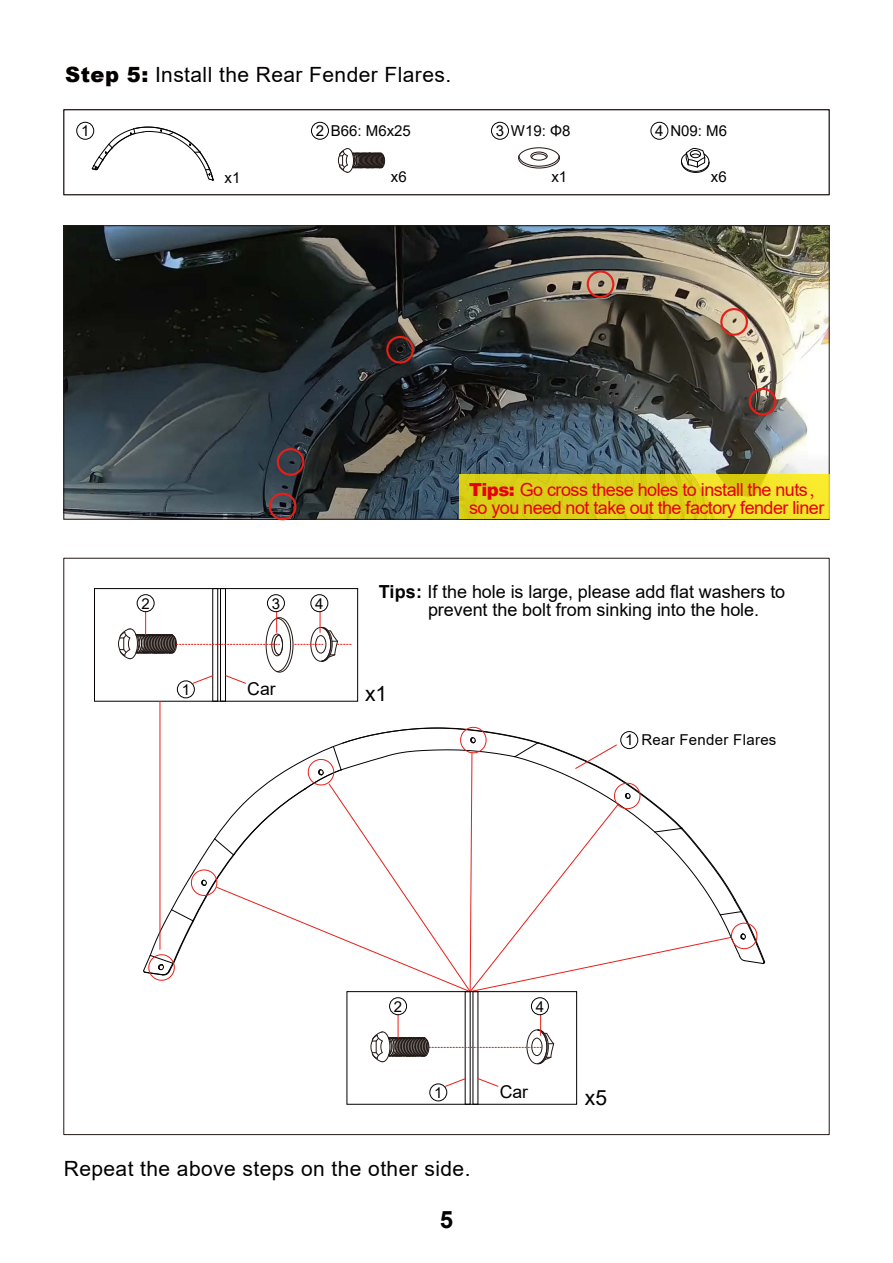
<style>
.page{position:relative;width:893px;height:1263px;background:#fff}
.page>*{position:absolute;margin:0;border:0;box-sizing:border-box;transform-origin:0 0}
.t1{font:700 24px "Arial";color:#040000}
.t2{font:21px "Arial";letter-spacing:.02em;color:#040000}
.t3{font:18px/18px "Arial";letter-spacing:-.005em;color:#040000}
.t4{font:18px/18px "Arial";letter-spacing:-.03em;color:#e60012}
.t5{font:17.7px "Arial";color:#040000}
.t6{font:15px "Arial";color:#040000}
.t7{font:15px "Arial";letter-spacing:.02em;color:#040000}
.s1{font-weight:900}
.s2{font-family:"Adobe Song Std";font-weight:300}
.s3{font-weight:700}
</style>
<div class="page">
<img style="left:65px;top:227px;width:763px;height:291px">
<div style="left:277px;top:448px;width:27px;height:28px;border:2px solid #e71f19;border-radius:50%"></div>
<div style="left:269px;top:493px;width:27px;height:27px;border:2px solid #e71f19;border-radius:50%"></div>
<div style="left:386px;top:336px;width:28px;height:28px;border:2px solid #e71f19;border-radius:50%"></div>
<div style="left:587px;top:270px;width:27px;height:28px;border:2px solid #e71f19;border-radius:50%"></div>
<div style="left:720px;top:308px;width:28px;height:28px;border:2px solid #e71f19;border-radius:50%"></div>
<div style="left:749px;top:388px;width:27px;height:27px;border:2px solid #e71f19;border-radius:50%"></div>
<div style="left:63px;top:109px;width:767px;height:86px;border:1px solid #231916"></div>
<div style="left:76px;top:122px;width:18px;height:17px;border:1px solid #040000;border-radius:50%"></div>
<svg style="left:92px;top:127px;width:122px;height:54px"></svg>
<svg style="left:143px;top:726px;width:622px;height:267px"></svg>
<div style="left:94px;top:588px;width:264px;height:113px;border:1px solid #040000"></div>
<div style="left:220px;top:588px;width:6px;height:113px;border:1px solid #040000"></div>
<div style="left:177px;top:681px;width:18px;height:17px;border:1px solid #040000;border-radius:50%"></div>
<div style="left:137px;top:594px;width:17px;height:18px;border:1px solid #040000;border-radius:50%"></div>
<div style="left:311px;top:594px;width:17px;height:18px;border:1px solid #040000;border-radius:50%"></div>
<svg style="left:118px;top:612px;width:233px;height:72px"></svg>
<div style="left:267px;top:594px;width:18px;height:18px;border:1px solid #040000;border-radius:50%"></div>
<hr style="left:160px;top:701px;width:1px;height:248px;background:#e71f19">
<svg style="left:681px;top:147px;width:28px;height:48px"></svg>
<div style="left:651px;top:122px;width:17px;height:17px;border:1px solid #040000;border-radius:50%"></div>
<div style="left:311px;top:122px;width:18px;height:17px;border:1px solid #040000;border-radius:50%"></div>
<svg style="left:338px;top:148px;width:47px;height:25px"></svg>
<div style="left:491px;top:122px;width:18px;height:17px;border:1px solid #040000;border-radius:50%"></div>
<div style="left:518px;top:148px;width:42px;height:20px;border:1px solid #221714;border-radius:50%"></div>
<div style="left:531px;top:152px;width:16px;height:8px;border:1px solid #221714;border-radius:50%"></div>
<svg style="left:518px;top:153px;width:41px;height:14px"></svg>
<div style="left:347px;top:991px;width:230px;height:113px;border:1px solid #040000"></div>
<svg style="left:445px;top:1078px;width:21px;height:9px"></svg>
<svg style="left:370px;top:1015px;width:184px;height:49px"></svg>
<svg style="left:478px;top:1078px;width:21px;height:9px"></svg>
<div style="left:430px;top:1084px;width:17px;height:17px;border:1px solid #040000;border-radius:50%"></div>
<div style="left:389px;top:997px;width:18px;height:18px;border:1px solid #040000;border-radius:50%"></div>
<div style="left:531px;top:997px;width:18px;height:18px;border:1px solid #040000;border-radius:50%"></div>
<svg style="left:459px;top:475px;width:371px;height:44px;background:#e1d51c"></svg>
<p class="t2" style="left:65px;top:60px;width:387px"><span class="s1">Step 5:</span> Install the Rear Fender Flares.</p>
<p class="t6" style="left:81px;top:121px;width:10px">1</p>
<p class="t6" style="left:225px;top:167px;width:17px">x1</p>
<p class="t6" style="left:316px;top:121px;width:97px">2 B66: M6x25</p>
<p class="t6" style="left:391px;top:166px;width:17px">x6</p>
<p class="t6" style="left:496px;top:121px;width:76px">3 W19: Φ8</p>
<p class="t6" style="left:551px;top:166px;width:17px">x1</p>
<p class="t6" style="left:655px;top:121px;width:73px">4 N09: M6</p>
<p class="t6" style="left:711px;top:166px;width:17px">x6</p>
<p class="t4" style="left:469px;top:481px;width:358px"><span class="s1">Tips:</span> Go cross these holes to install the nuts<span class="s2">，</span>so you need not take out the factory fender liner</p>
<p class="t6" style="left:141px;top:593px;width:10px">2</p>
<p class="t6" style="left:272px;top:593px;width:10px">3</p>
<p class="t6" style="left:315px;top:593px;width:10px">4</p>
<p class="t6" style="left:182px;top:679px;width:10px">1</p>
<p class="t5" style="left:247px;top:676px;width:30px">Car</p>
<p class="t3" style="left:428px;top:582px;width:359px;text-indent:-49px"><span class="s3">Tips:</span> If the hole is large, please add flat washers to prevent the bolt from sinking into the hole.</p>
<p class="t2" style="left:365px;top:680px;width:24px">x1</p>
<p class="t7" style="left:625px;top:730px;width:153px">1 Rear Fender Flares</p>
<p class="t6" style="left:394px;top:996px;width:10px">2</p>
<p class="t6" style="left:536px;top:996px;width:10px">4</p>
<p class="t6" style="left:434px;top:1082px;width:10px">1</p>
<p class="t5" style="left:500px;top:1079px;width:30px">Car</p>
<p class="t2" style="left:585px;top:1083px;width:24px">x5</p>
<p class="t2" style="left:64px;top:1154px;width:408px">Repeat the above steps on the other side.</p>
<h1 class="t1" style="left:440px;top:1203px;width:15px">5</h1>
</div>
